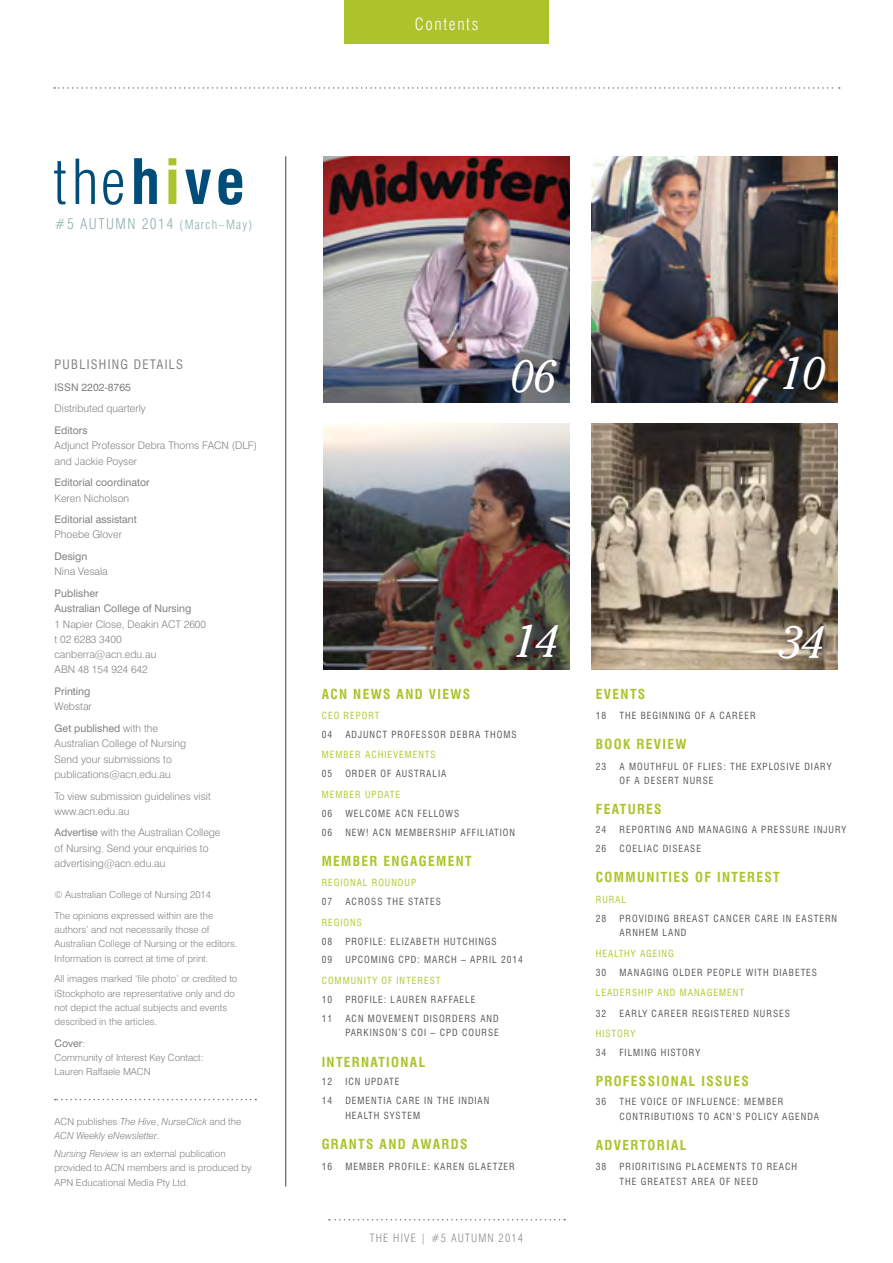
<style>
.page{position:relative;width:893px;height:1263px;background:#fff}
.page>*{position:absolute;margin:0;border:0;box-sizing:border-box;transform-origin:0 0}
.Body{font:300 condensed 60.9px "Swiss 721 BT";color:#004d7a}
.t1{font:italic 45px "Cheltenham LT";letter-spacing:-.01em;color:#fff}
.t2{font:300 condensed 16.5px "Swiss 721 BT";letter-spacing:.1em;color:#fff}
.Body-2{font:300 condensed 14.55px "Swiss 721 BT";letter-spacing:.1em;color:#90afaf}
.Body-3{font:700 condensed 13.5px "Swiss 721 BT";letter-spacing:.1em;color:#adc32b}
.Body-4{font:condensed 12.75px "Swiss 721 BT";letter-spacing:.1em;color:#808285}
.t3{font:300 condensed 11.25px "Swiss 721 BT";letter-spacing:.1em;color:#8a8c8e}
.References{font:300 10.5px/15.3px "Swiss 721 BT";color:#808285}
.References-2{font:10.5px/15.3px "Swiss 721 BT";color:#808285}
.References-3{font:300 9.75px/14.2px "Swiss 721 BT";color:#808285}
.Body_text{font:300 9.75px/14.2px "Swiss 721 BT";color:#808285}
.Body_text-2{font:italic 300 9.75px/14.2px "Swiss 721 BT";color:#808285}
.Body-5{font:condensed 9.6px/14.7px "Swiss 721 BT";letter-spacing:.1em;color:#58595b}
.Body-6{font:condensed 9.6px "Swiss 721 BT";letter-spacing:.1em;color:#b3c832}
.s1{font-weight:700}
.s2{font-weight:700;color:#adc32b}
.s3{font-size:12.45px}
.s4{font-weight:400}
.s5{font-weight:300}
.s6{font-weight:300;font-size:9.75px}
.s7{font-style:normal}
.s8{font-style:italic}
</style>
<div class="page">
<svg style="left:329px;top:1219px;width:236px;height:1px"></svg>
<svg style="left:54px;top:87px;width:786px;height:2px"></svg>
<img style="left:591px;top:424px;width:247px;height:245px">
<img style="left:591px;top:157px;width:247px;height:245px">
<div style="left:344px;top:0;width:205px;height:43px;background:#adc32b"></div>
<img style="left:323px;top:157px;width:247px;height:245px">
<img style="left:323px;top:424px;width:247px;height:245px">
<hr style="left:286px;top:156px;width:1px;height:1030px;background:#414042">
<svg style="left:55px;top:1099px;width:201px;height:1px"></svg>
<p class="Body" style="left:53px;top:145px;width:194px">the<span class="s1">h</span><span class="s2">i</span><span class="s1">ve</span></p>
<p class="Body-2" style="left:54px;top:215px;width:199px">#5 AUTUMN 2014 <span class="s3">(March–May)</span></p>
<p class="Body-4" style="left:55px;top:357px;width:130px">PUBLISHING DETAILS</p>
<p class="References-2" style="left:55px;top:379px;width:78px">ISSN 2202-8765</p>
<p class="References" style="left:55px;top:401px;width:93px">Distributed quarterly</p>
<p class="References" style="left:55px;top:423px;width:204px"><span class="s4">Editors<br></span>Adjunct Professor Debra Thoms FACN (DLF) and Jackie Poyser</p>
<p class="References-2" style="left:55px;top:475px;width:97px">Editorial coordinator<br><span class="s5">Keren Nicholson</span></p>
<p class="References-2" style="left:55px;top:512px;width:84px">Editorial assistant<br><span class="s5">Phoebe Glover</span></p>
<p class="References" style="left:55px;top:549px;width:55px"><span class="s4">Design<br></span>Nina Vesala</p>
<p class="References" style="left:55px;top:585px;width:153px"><span class="s4">Publisher<br>Australian College of Nursing<br></span>1 Napier Close, Deakin ACT 2600 t 02 6283 3400 canberra@acn.edu.au<br>ABN 48 154 924 642</p>
<p class="References-2" style="left:55px;top:684px;width:39px">Printing<br><span class="s5">Webstar</span></p>
<p class="References" style="left:55px;top:720px;width:133px"><span class="s4">Get published</span> with the<br>Australian College of Nursing<br>Send your submissions to publications@acn.edu.au</p>
<p class="References" style="left:55px;top:788px;width:158px">To view submission guidelines visit www.acn.edu.au</p>
<p class="References" style="left:55px;top:825px;width:167px"><span class="s4">Advertise</span> with the Australian College of Nursing. Send your enquiries to advertising@acn.edu.au</p>
<p class="References-3" style="left:55px;top:887px;width:158px">© Australian College of Nursing 2014</p>
<p class="References-3" style="left:55px;top:908px;width:184px">The opinions expressed within are the authors’ and not necessarily those of Australian College of Nursing or the editors.<br>Information is correct at time of print.</p>
<p class="References-3" style="left:55px;top:971px;width:184px">All images marked ‘file photo’ or credited to iStockphoto are representative only and do not depict the actual subjects and events described in the articles.</p>
<p class="References-2" style="left:55px;top:1035px;width:32px">Cover<span class="s6">:</span></p>
<p class="References-3" style="left:55px;top:1050px;width:151px">Community of Interest Key Contact:<br>Lauren Raffaele MACN</p>
<p class="Body_text-2" style="left:55px;top:1114px;width:188px"><span class="s7">ACN publishes</span> The Hive<span class="s7">,</span> NurseClick <span class="s7">and the<br></span>ACN Weekly eNewsletter<span class="s7">.</span></p>
<p class="Body_text" style="left:55px;top:1146px;width:199px"><span class="s8">Nursing Review</span> is an external publication provided to ACN members and is produced by<br>APN Educational Media Pty Ltd.</p>
<p class="t2" style="left:415px;top:14px;width:65px">Contents</p>
<p class="t1" style="left:510px;top:350px;width:48px">06</p>
<p class="t1" style="left:779px;top:347px;width:48px">10</p>
<p class="t1" style="left:512px;top:615px;width:48px">14</p>
<p class="Body-3" style="left:322px;top:686px;width:150px">ACN NEWS AND VIEWS</p>
<p class="Body-6" style="left:322px;top:710px;width:59px">CEO REPORT</p>
<p class="Body-5" style="left:322px;top:727px;width:12px">04</p>
<p class="Body-5" style="left:345px;top:727px;width:173px">ADJUNCT PROFESSOR DEBRA THOMS</p>
<p class="Body-6" style="left:322px;top:749px;width:115px">MEMBER ACHIEVEMENTS</p>
<p class="Body-5" style="left:322px;top:766px;width:12px">05</p>
<p class="Body-5" style="left:345px;top:766px;width:103px">ORDER OF AUSTRALIA</p>
<p class="Body-6" style="left:322px;top:789px;width:80px">MEMBER UPDATE</p>
<p class="Body-5" style="left:322px;top:806px;width:12px">06</p>
<p class="Body-5" style="left:345px;top:806px;width:115px">WELCOME ACN FELLOWS</p>
<p class="Body-5" style="left:322px;top:825px;width:12px">06</p>
<p class="Body-5" style="left:345px;top:825px;width:171px">NEW! ACN MEMBERSHIP AFFILIATION</p>
<p class="Body-3" style="left:322px;top:853px;width:152px">MEMBER ENGAGEMENT</p>
<p class="Body-6" style="left:322px;top:877px;width:96px">REGIONAL ROUNDUP</p>
<p class="Body-5" style="left:322px;top:894px;width:12px">07</p>
<p class="Body-5" style="left:345px;top:894px;width:97px">ACROSS THE STATES</p>
<p class="Body-6" style="left:322px;top:916px;width:42px">REGIONS</p>
<p class="Body-5" style="left:322px;top:934px;width:12px">08</p>
<p class="Body-5" style="left:345px;top:934px;width:153px">PROFILE: ELIZABETH HUTCHINGS</p>
<p class="Body-5" style="left:322px;top:953px;width:12px">09</p>
<p class="Body-5" style="left:345px;top:953px;width:179px">UPCOMING CPD: MARCH – APRIL 2014</p>
<p class="Body-6" style="left:322px;top:975px;width:120px">COMMUNITY OF INTEREST</p>
<p class="Body-5" style="left:322px;top:992px;width:12px">10</p>
<p class="Body-5" style="left:345px;top:992px;width:132px">PROFILE: LAUREN RAFFAELE</p>
<p class="Body-5" style="left:322px;top:1011px;width:12px">11</p>
<p class="Body-5" style="left:345px;top:1011px;width:155px">ACN MOVEMENT DISORDERS AND<br>PARKINSON’S COI – CPD COURSE</p>
<p class="Body-3" style="left:322px;top:1053px;width:105px">INTERNATIONAL</p>
<p class="Body-5" style="left:322px;top:1074px;width:12px">12</p>
<p class="Body-5" style="left:345px;top:1074px;width:56px">ICN UPDATE</p>
<p class="Body-5" style="left:322px;top:1093px;width:12px">14</p>
<p class="Body-5" style="left:345px;top:1093px;width:146px">DEMENTIA CARE IN THE INDIAN<br>HEALTH SYSTEM</p>
<p class="Body-3" style="left:322px;top:1136px;width:147px">GRANTS AND AWARDS</p>
<p class="Body-5" style="left:322px;top:1159px;width:12px">16</p>
<p class="Body-5" style="left:345px;top:1159px;width:171px">MEMBER PROFILE: KAREN GLAETZER</p>
<p class="t3" style="left:370px;top:1231px;width:155px">THE HIVE | #5 AUTUMN 2014</p>
<p class="t1" style="left:778px;top:616px;width:48px">34</p>
<p class="Body-3" style="left:596px;top:686px;width:51px">EVENTS</p>
<p class="Body-5" style="left:596px;top:708px;width:12px">18</p>
<p class="Body-5" style="left:620px;top:708px;width:138px">THE BEGINNING OF A CAREER</p>
<p class="Body-3" style="left:596px;top:736px;width:92px">BOOK REVIEW</p>
<p class="Body-5" style="left:596px;top:759px;width:12px">23</p>
<p class="Body-5" style="left:619px;top:759px;width:214px">A MOUTHFUL OF FLIES: THE EXPLOSIVE DIARY<br>OF A DESERT NURSE</p>
<p class="Body-3" style="left:596px;top:801px;width:67px">FEATURES</p>
<p class="Body-5" style="left:596px;top:822px;width:12px">24</p>
<p class="Body-5" style="left:620px;top:822px;width:228px">REPORTING AND MANAGING A PRESSURE INJURY</p>
<p class="Body-5" style="left:596px;top:841px;width:12px">26</p>
<p class="Body-5" style="left:619px;top:841px;width:83px">COELIAC DISEASE</p>
<p class="Body-3" style="left:596px;top:869px;width:185px">COMMUNITIES OF INTEREST</p>
<p class="Body-6" style="left:596px;top:893px;width:32px">RURAL</p>
<p class="Body-5" style="left:596px;top:911px;width:12px">28</p>
<p class="Body-5" style="left:619px;top:911px;width:219px">PROVIDING BREAST CANCER CARE IN EASTERN<br>ARNHEM LAND</p>
<p class="Body-6" style="left:596px;top:948px;width:79px">HEALTHY AGEING</p>
<p class="Body-5" style="left:596px;top:965px;width:12px">30</p>
<p class="Body-5" style="left:620px;top:965px;width:199px">MANAGING OLDER PEOPLE WITH DIABETES</p>
<p class="Body-6" style="left:596px;top:987px;width:150px">LEADERSHIP AND MANAGEMENT</p>
<p class="Body-5" style="left:596px;top:1006px;width:12px">32</p>
<p class="Body-5" style="left:620px;top:1006px;width:172px">EARLY CAREER REGISTERED NURSES</p>
<p class="Body-6" style="left:596px;top:1028px;width:41px">HISTORY</p>
<p class="Body-5" style="left:596px;top:1045px;width:12px">34</p>
<p class="Body-5" style="left:619px;top:1045px;width:82px">FILMING HISTORY</p>
<p class="Body-3" style="left:596px;top:1073px;width:154px">PROFESSIONAL ISSUES</p>
<p class="Body-5" style="left:596px;top:1094px;width:12px">36</p>
<p class="Body-5" style="left:619px;top:1094px;width:201px">THE VOICE OF INFLUENCE: MEMBER<br>CONTRIBUTIONS TO ACN’S POLICY AGENDA</p>
<p class="Body-3" style="left:596px;top:1137px;width:92px">ADVERTORIAL</p>
<p class="Body-5" style="left:596px;top:1159px;width:12px">38</p>
<p class="Body-5" style="left:619px;top:1159px;width:179px">PRIORITISING PLACEMENTS TO REACH<br>THE GREATEST AREA OF NEED</p>
</div>
